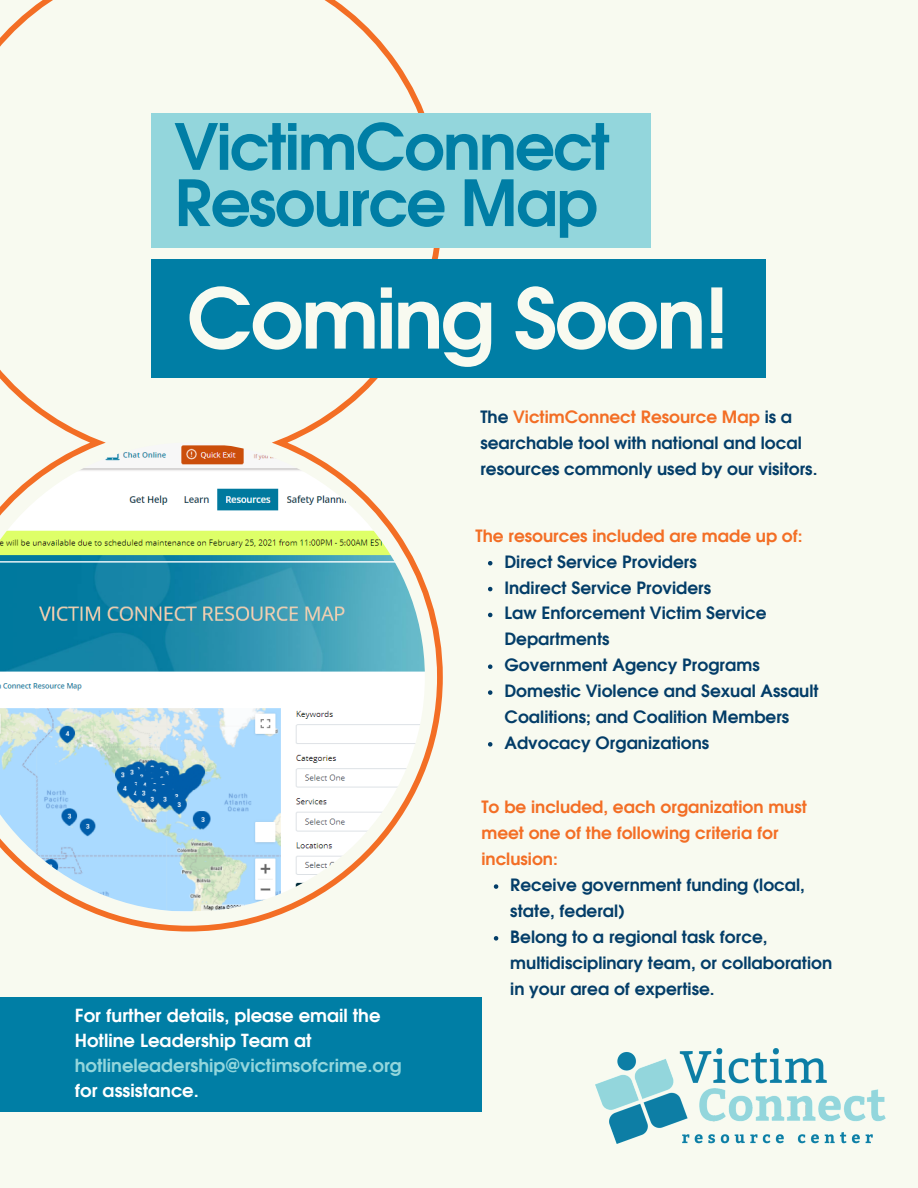
<style>
.page{position:relative;width:918px;height:1188px;background:#f8faf0}
.page>*{position:absolute;margin:0;border:0;box-sizing:border-box;transform-origin:0 0}
.t1{font:700 82.8px "Evolventa";letter-spacing:-.03em;color:#f8faf0}
.t2{font:700 63.3px/56.2px "Evolventa";letter-spacing:-.03em;color:#007ea5}
.t3{font:700 18px/25.2px "Evolventa";color:#fff}
.t4{font:700 16.95px/25.8px "Evolventa";color:#033d68}
.t5{font:700 16.95px/25.8px "Evolventa";color:#f36e25}
.s1{color:#f36e25}
.s2{color:#93d6dc}
</style>
<div class="page">
<svg style="left:0;top:0;width:443px;height:932px"></svg>
<div style="left:152px;top:259px;width:614px;height:119px;background:#007ea5"></div>
<div style="left:152px;top:113px;width:499px;height:134px;background:#93d6dc"></div>
<div style="left:0;top:997px;width:482px;height:114px;background:#007ea5"></div>
<img style="left:0;top:443px;width:425px;height:469px">
<img style="left:595px;top:1048px;width:290px;height:96px">
<svg style="left:488px;top:561px;width:4px;height:4px"></svg>
<svg style="left:488px;top:587px;width:4px;height:4px"></svg>
<svg style="left:488px;top:613px;width:4px;height:4px"></svg>
<svg style="left:488px;top:664px;width:4px;height:5px"></svg>
<svg style="left:488px;top:690px;width:4px;height:5px"></svg>
<svg style="left:488px;top:742px;width:4px;height:5px"></svg>
<svg style="left:494px;top:884px;width:4px;height:5px"></svg>
<svg style="left:494px;top:936px;width:4px;height:5px"></svg>
<p class="t2" style="left:174px;top:123px;width:437px">VictimConnect<br>Resource Map</p>
<p class="t1" style="left:187px;top:282px;width:545px">Coming Soon!</p>
<p class="t4" style="left:480px;top:405px;width:339px">The <span class="s1">VictimConnect Resource Map</span> is a searchable tool with national and local resources commonly used by our visitors.</p>
<p class="t5" style="left:476px;top:524px;width:329px">The resources included are made up of:</p>
<p class="t4" style="left:504px;top:550px;width:194px">Direct Service Providers</p>
<p class="t4" style="left:504px;top:576px;width:208px">Indirect Service Providers</p>
<p class="t4" style="left:504px;top:601px;width:263px">Law Enforcement Victim Service<br>Departments</p>
<p class="t4" style="left:504px;top:653px;width:257px">Government Agency Programs</p>
<p class="t4" style="left:504px;top:679px;width:316px">Domestic Violence and Sexual Assault<br>Coalitions; and Coalition Members</p>
<p class="t4" style="left:504px;top:731px;width:206px">Advocacy Organizations</p>
<p class="t5" style="left:481px;top:795px;width:327px">To be included, each organization must meet one of the following criteria for inclusion:</p>
<p class="t3" style="left:75px;top:1004px;width:329px">For further details, please email the<br>Hotline Leadership Team at <span class="s2">hotlineleadership@victimsofcrime.org </span>for assistance.</p>
<p class="t4" style="left:510px;top:873px;width:296px">Receive government funding (local, state, federal)</p>
<p class="t4" style="left:510px;top:925px;width:323px">Belong to a regional task force, multidisciplinary team, or collaboration in your area of expertise.</p>
</div>
